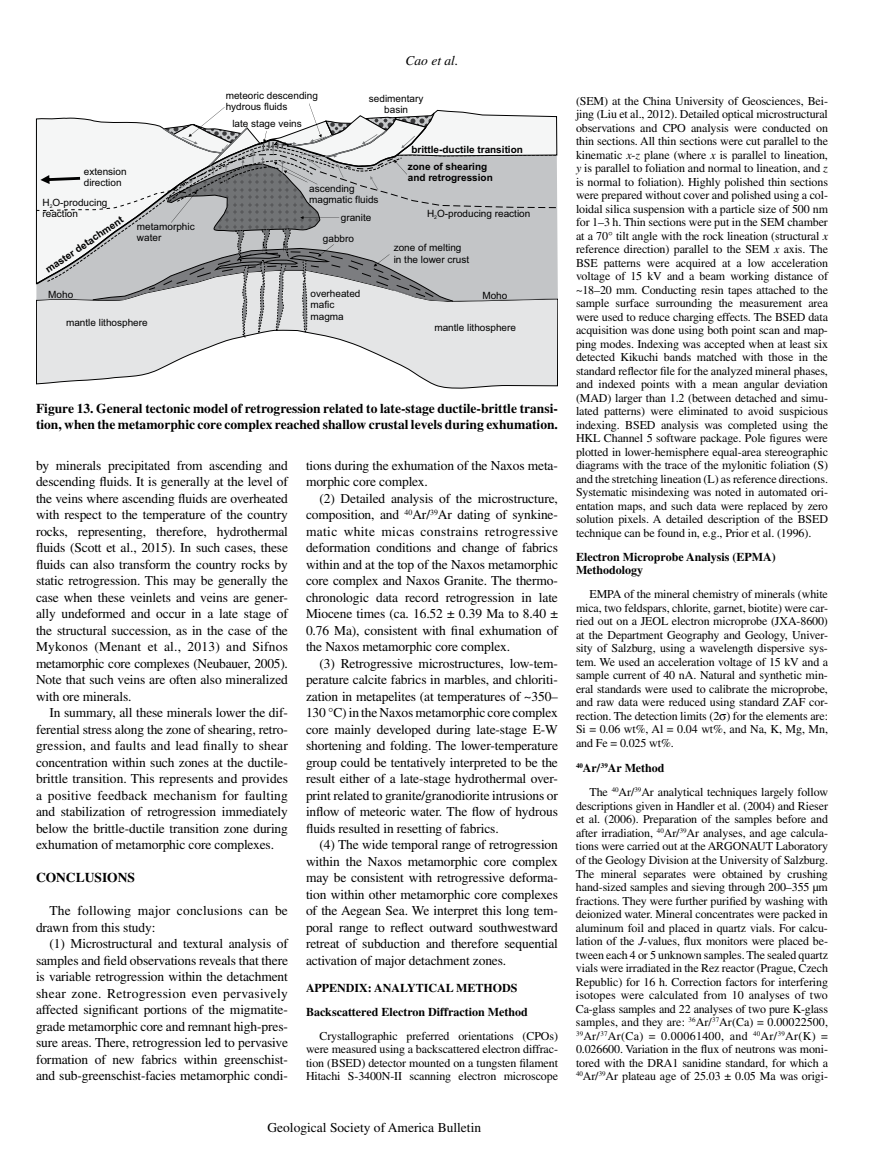
<style>
.page{position:relative;width:891px;height:1175px;background:#fff}
.page>*{position:absolute;margin:0;border:0;box-sizing:border-box;transform-origin:0 0}
.t1{font:13.5px/16.5px "Times";letter-spacing:-.01em;color:#000;text-align:justify}
.t2{font:700 13.5px/16.5px "Times";color:#000}
.t3{font:13.5px/16.5px "Times";letter-spacing:.015em;color:#000}
.t4{font:italic 13.5px "Times";color:#000}
.t5{font:12px/13.5px "Times";letter-spacing:-.01em;color:#000;text-align:justify}
.t6{font:700 12px/24px "Times";color:#000}
.t7{font:10.05px/11.1px "Arial";color:#000}
.t8{font:700 10.05px/11.1px "Arial";color:#000}
.s1{font-style:italic}
.s2{font-weight:700}
.s3{color:#fff}
</style>
<div class="page">
<svg style="left:36px;top:337px;width:522px;height:51px"></svg>
<svg style="left:36px;top:104px;width:522px;height:233px"></svg>
<p class="t7" style="left:84px;top:166px;width:44px">extension direction</p>
<p class="t7" style="left:43px;top:197px;width:66px">H<sub>2</sub>O-producing reaction</p>
<p class="t8" style="left:44px;top:265px;width:93px;rotate:-34deg">master detachment</p>
<p class="t7" style="left:48px;top:288px;width:26px">Moho</p>
<p class="t7" style="left:137px;top:221px;width:59px">metamorphic water</p>
<p class="t7" style="left:66px;top:316px;width:83px">mantle lithosphere</p>
<p class="t7" style="left:226px;top:90px;width:94px">meteoric descending hydrous fluids</p>
<p class="t7" style="left:232px;top:118px;width:71px">late stage veins</p>
<p class="t4" style="left:406px;top:53px;width:54px">Cao et al.</p>
<p class="t7" style="left:369px;top:93px;width:56px;text-align:center">sedimentary basin</p>
<p class="t8" style="left:411px;top:144px;width:113px">brittle-ductile transition</p>
<p class="t7" style="left:309px;top:183px;width:71px">ascending magmatic fluids</p>
<p class="t7" style="left:341px;top:212px;width:32px">granite</p>
<p class="t7" style="left:323px;top:233px;width:33px">gabbro</p>
<p class="t7" style="left:311px;top:288px;width:52px">overheated mafic magma</p>
<p class="t8" style="left:408px;top:161px;width:86px">zone of shearing and retrogression</p>
<p class="t7" style="left:427px;top:207px;width:105px">H O<sub>2</sub> -producing reaction</p>
<p class="t7" style="left:394px;top:242px;width:77px">zone of melting in the lower crust</p>
<p class="t7" style="left:482px;top:289px;width:26px">Moho</p>
<p class="t7" style="left:434px;top:322px;width:83px">mantle lithosphere</p>
<p class="t2" style="left:36px;top:399px;width:523px">Figure 13. General tectonic model of retrogression related to late-stage ductile-brittle transi&shy;tion, when the metamorphic core complex reached shallow crustal levels during exhumation.</p>
<p class="t1" style="left:36px;top:457px;width:254px">by minerals precipitated from ascending and descending fluids. It is generally at the level of the veins where ascending fluids are overheated with respect to the temperature of the country rocks, representing, therefore, hydrothermal fluids (Scott et al., 2015). In such cases, these fluids can also transform the country rocks by static retrogression. This may be generally the case when these veinlets and veins are gener&shy;ally undeformed and occur in a late stage of the structural succession, as in the case of the Mykonos (Menant et al., 2013) and Sifnos metamorphic core complexes (Neubauer, 2005).<br>Note that such veins are often also mineralized with ore minerals.</p>
<p class="t1" style="left:36px;top:704px;width:254px;text-indent:14px">In summary, all these minerals lower the dif&shy;ferential stress along the zone of shearing, retro&shy;gression, and faults and lead finally to shear concentration within such zones at the ductile&shy;brittle transition. This represents and provides a positive feedback mechanism for faulting and stabilization of retrogression immediately below the brittle-ductile transition zone during exhumation of metamorphic core complexes.</p>
<p class="t2" style="left:36px;top:869px;width:101px">CONCLUSIONS</p>
<p class="t3" style="left:36px;top:902px;width:253px;text-indent:14px">The following major conclusions can be drawn from this study:</p>
<p class="t1" style="left:36px;top:935px;width:254px;text-indent:14px">(1) Microstructural and textural analysis of samples and field observations reveals that there is variable retrogression within the detachment shear zone. Retrogression even pervasively affected significant portions of the migmatite&shy;grade metamorphic core and remnant high-pres&shy;sure areas. There, retrogression led to pervasive formation of new fabrics within greenschist&shy;and sub-greenschist-facies metamorphic condi-</p>
<p class="t1" style="left:306px;top:457px;width:253px">tions during the exhumation of the Naxos meta&shy;morphic core complex.</p>
<p class="t1" style="left:306px;top:490px;width:254px;text-indent:14px">(2) Detailed analysis of the microstructure, composition, and <sup>40</sup>Ar/<sup>39</sup>Ar dating of synkine&shy;matic white micas constrains retrogressive deformation conditions and change of fabrics within and at the top of the Naxos metamorphic core complex and Naxos Granite. The thermo&shy;chronologic data record retrogression in late Miocene times (ca. 16.52 ± 0.39 Ma to 8.40 ± 0.76 Ma), consistent with final exhumation of the Naxos metamorphic core complex.</p>
<p class="t1" style="left:306px;top:655px;width:254px;text-indent:14px">(3) Retrogressive microstructures, low-tem&shy;perature calcite fabrics in marbles, and chloriti&shy;zation in metapelites (at temperatures of ~350– 130 °C) in the Naxos metamorphic core complex core mainly developed during late-stage E-W shortening and folding. The lower-temperature group could be tentatively interpreted to be the result either of a late-stage hydrothermal over&shy;print related to granite/granodiorite intrusions or inflow of meteoric water. The flow of hydrous fluids resulted in resetting of fabrics.</p>
<p class="t1" style="left:306px;top:836px;width:254px;text-indent:14px">(4) The wide temporal range of retrogression within the Naxos metamorphic core complex may be consistent with retrogressive deforma&shy;tion within other metamorphic core complexes of the Aegean Sea. We interpret this long tem&shy;poral range to reflect outward southwestward retreat of subduction and therefore sequential activation of major detachment zones.</p>
<p class="t6" style="left:306px;top:975px;width:223px">APPENDIX: ANALYTICAL METHODS<br>Backscattered Electron Diffraction Method</p>
<p class="t5" style="left:306px;top:1029px;width:254px;text-indent:14px">Crystallographic preferred orientations (CPOs) were measured using a backscattered electron diffrac&shy;tion (BSED) detector mounted on a tungsten filament Hitachi S-3400N-II scanning electron microscope</p>
<p class="t5" style="left:576px;top:94px;width:254px">(SEM) at the China University of Geosciences, Bei&shy;jing (Liu et al., 2012). Detailed optical microstructural observations and CPO analysis were conducted on thin sections. All thin sections were cut parallel to the kinematic <span class="s1">x</span>-<span class="s1">z</span> plane (where <span class="s1">x</span> is parallel to lineation, <span class="s1">y</span> is parallel to foliation and normal to lineation, and <span class="s1">z </span>is normal to foliation). Highly polished thin sections were prepared without cover and polished using a col&shy;loidal silica suspension with a particle size of 500 nm for 1–3 h. Thin sections were put in the SEM chamber at a 70° tilt angle with the rock lineation (structural <span class="s1">x </span>reference direction) parallel to the SEM <span class="s1">x</span> axis. The BSE patterns were acquired at a low acceleration voltage of 15 kV and a beam working distance of ~18–20 mm. Conducting resin tapes attached to the sample surface surrounding the measurement area were used to reduce charging effects. The BSED data acquisition was done using both point scan and map&shy;ping modes. Indexing was accepted when at least six detected Kikuchi bands matched with those in the standard reflector file for the analyzed mineral phases, and indexed points with a mean angular deviation (MAD) larger than 1.2 (between detached and simu&shy;lated patterns) were eliminated to avoid suspicious indexing. BSED analysis was completed using the HKL Channel 5 software package. Pole figures were plotted in lower-hemisphere equal-area stereographic diagrams with the trace of the mylonitic foliation (S) and the stretching lineation (L) as reference directions.<br>Systematic misindexing was noted in automated ori&shy;entation maps, and such data were replaced by zero solution pixels. A detailed description of the BSED technique can be found in, e.g., Prior et al. (1996).</p>
<p class="t6" style="left:576px;top:550px;width:201px;line-height:13.5px">Electron Microprobe Analysis (EPMA)<br>Methodology</p>
<p class="t5" style="left:576px;top:587px;width:254px;text-indent:14px">EMPA of the mineral chemistry of minerals (white mica, two feldspars, chlorite, garnet, biotite) were car&shy;ried out on a JEOL electron microprobe (JXA-8600) at the Department Geography and Geology, Univer&shy;sity of Salzburg, using a wavelength dispersive sys&shy;tem. We used an acceleration voltage of 15 kV and a sample current of 40 nA. Natural and synthetic min&shy;eral standards were used to calibrate the microprobe, and raw data were reduced using standard ZAF cor&shy;rection. The detection limits (2▲) for the elements are:<br>Si = 0.06 wt%, Al = 0.04 wt%, and Na, K, Mg, Mn, and Fe = 0.025 wt%.</p>
<p class="t5" style="left:589px;top:756px;width:240px;line-height:24px;text-indent:-13px"><sup>40</sup><span class="s2">Ar/</span><sup>39</sup><span class="s2">Ar Method<br></span>The <sup>40</sup>Ar/<sup>39</sup>Ar analytical techniques largely follow</p>
<p class="t5" style="left:576px;top:799px;width:254px">descriptions given in Handler et al. (2004) and Rieser et al. (2006). Preparation of the samples before and after irradiation, <sup>40</sup>Ar/<sup>39</sup>Ar analyses, and age calcula&shy;tions were carried out at the ARGONAUT Laboratory of the Geology Division at the University of Salzburg.<br>The mineral separates were obtained by crushing hand-sized samples and sieving through 200–355 µm fractions. They were further purified by washing with deionized water. Mineral concentrates were packed in aluminum foil and placed in quartz vials. For calcu&shy;lation of the <span class="s1">J</span>-values, flux monitors were placed be&shy;tween each 4 or 5 unknown samples. The sealed quartz vials were irradiated in the Rez reactor (Prague, Czech Republic) for 16 h. Correction factors for interfering isotopes were calculated from 10 analyses of two Ca‑glass samples and 22 analyses of two pure K-glass samples, and they are: <sup>36</sup>Ar/<sup>37</sup>Ar(Ca) = 0.00022500, <sup>39</sup>Ar/<sup>37</sup>Ar(Ca) = 0.00061400, and <sup>40</sup>Ar/<sup>39</sup>Ar(K) = 0.026600. Variation in the flux of neutrons was moni&shy;tored with the DRA1 sanidine standard, for which a <sup>40</sup>Ar/<sup>39</sup>Ar plateau age of 25.03 ± 0.05 Ma was origi-</p>
<p class="t1" style="left:267px;top:1118px;width:331px">Geological Society of America Bulletin<span class="s3">, v. 1XX, no. XX/XX</span></p>
</div>
